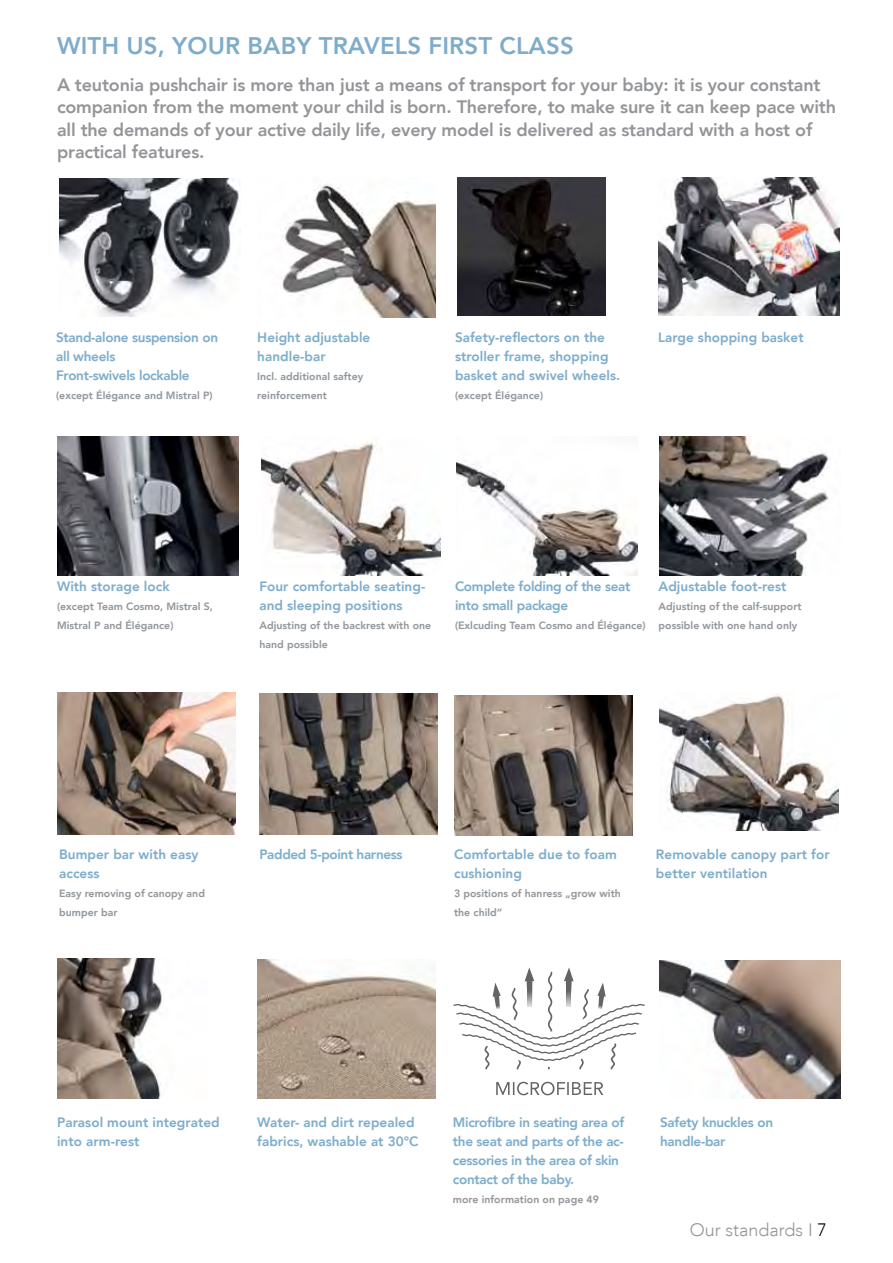
<style>
.page{position:relative;width:893px;height:1263px;background:#fff}
.page>*{position:absolute;margin:0;border:0;box-sizing:border-box;transform-origin:0 0}
.t1{font:800 24px "Avenir LT";letter-spacing:.005em;color:#7eacca}
.t2{font:800 18px/22.5px "Avenir LT";letter-spacing:-.01em;color:#939598}
.t3{font:300 18px "Avenir LT";color:#939598}
.t4{font:800 13.5px/19.2px "Avenir LT";letter-spacing:.005em;color:#7eacca}
.t5{font:800 13.5px/19.2px "Avenir LT";letter-spacing:-.02em;color:#7eacca}
.t6{font:800 13.5px "Avenir LT";letter-spacing:-.025em;color:#7eacca}
.t7{font:800 10.5px/19.2px "Avenir LT";letter-spacing:.005em;color:#939598}
.s1{color:#000}
</style>
<div class="page">
<img style="left:454px;top:695px;width:179px;height:140px">
<img style="left:59px;top:179px;width:181px;height:138px">
<img style="left:57px;top:958px;width:105px;height:141px">
<img style="left:257px;top:959px;width:179px;height:140px">
<img style="left:280px;top:184px;width:156px;height:134px">
<img style="left:261px;top:441px;width:179px;height:134px">
<img style="left:57px;top:692px;width:179px;height:142px">
<img style="left:660px;top:693px;width:178px;height:137px">
<img style="left:259px;top:694px;width:178px;height:140px">
<img style="left:57px;top:437px;width:181px;height:138px">
<img style="left:660px;top:437px;width:170px;height:138px">
<img style="left:457px;top:178px;width:148px;height:138px">
<img style="left:456px;top:460px;width:181px;height:115px">
<img style="left:658px;top:178px;width:181px;height:138px">
<svg style="left:454px;top:967px;width:191px;height:128px"></svg>
<img style="left:660px;top:960px;width:181px;height:139px">
<h1 class="t1" style="left:57px;top:31px;width:37px">With</h1>
<h1 class="t1" style="left:127px;top:31px;width:138px">us, your bab</h1>
<h1 class="t1" style="left:296px;top:31px;width:39px">y trave</h1>
<h1 class="t1" style="left:395px;top:31px;width:180px">ls First Class</h1>
<p class="t2" style="left:57px;top:73px;width:781px">A teutonia pushchair is more than just a means of transport for your baby: it is your constant companion from the moment your child is born. Therefore, to make sure it can keep pace with all the demands of your active daily life, every model is delivered as standard with a host of practical features.</p>
<p class="t5" style="left:56px;top:328px;width:163px">Stand-alone suspension on all wheels<br>Front-swivels lockable</p>
<p class="t7" style="left:56px;top:386px;width:158px">(except Élégance and Mistral P)</p>
<p class="t4" style="left:257px;top:328px;width:115px">Height adjustable handle-bar</p>
<p class="t7" style="left:257px;top:367px;width:107px">Incl. additional saftey reinforcement</p>
<p class="t4" style="left:455px;top:328px;width:167px">Safety-reflectors on the stroller frame, shopping basket and swivel wheels.</p>
<p class="t7" style="left:455px;top:386px;width:90px">(except Élégance)</p>
<p class="t4" style="left:658px;top:328px;width:147px">Large shopping basket</p>
<p class="t4" style="left:57px;top:576px;width:114px">With storage lock</p>
<p class="t7" style="left:57px;top:597px;width:157px">(except Team Cosmo, Mistral S,<br>Mistral P and Élégance)</p>
<p class="t4" style="left:259px;top:576px;width:167px">Four comfortable seating&shy;and sleeping positions</p>
<p class="t7" style="left:259px;top:616px;width:173px">Adjusting of the backrest with one hand possible</p>
<p class="t5" style="left:455px;top:576px;width:177px">Complete folding of the seat into small package</p>
<p class="t7" style="left:455px;top:616px;width:192px">(Exlcuding Team Cosmo and Élégance)</p>
<p class="t4" style="left:659px;top:576px;width:129px">Adjustable foot-rest</p>
<p class="t7" style="left:659px;top:597px;width:145px">Adjusting of the calf-support possible with one hand only</p>
<p class="t4" style="left:59px;top:844px;width:141px">Bumper bar with easy access</p>
<p class="t7" style="left:59px;top:884px;width:147px">Easy removing of canopy and bumper bar</p>
<p class="t6" style="left:259px;top:846px;width:145px">Padded 5-point harness</p>
<p class="t4" style="left:454px;top:844px;width:164px">Comfortable due to foam cushioning</p>
<p class="t7" style="left:454px;top:884px;width:168px">3 positions of hanress „grow with the child“</p>
<p class="t4" style="left:656px;top:844px;width:175px">Removable canopy part for better ventilation</p>
<p class="t4" style="left:57px;top:1112px;width:164px">Parasol mount integrated into arm-rest</p>
<p class="t4" style="left:257px;top:1112px;width:163px">Water- and dirt repealed fabrics, washable at 30°C</p>
<p class="t5" style="left:453px;top:1112px;width:173px">Microfibre in seating area of the seat and parts of the ac&shy;cessories in the area of skin contact of the baby.</p>
<p class="t7" style="left:453px;top:1190px;width:148px">more information on page 49</p>
<p class="t5" style="left:660px;top:1112px;width:114px">Safety knuckles on handle-bar</p>
<h2 class="t3" style="left:690px;top:1219px;width:138px">Our standards I <span class="s1">7</span></h2>
</div>
